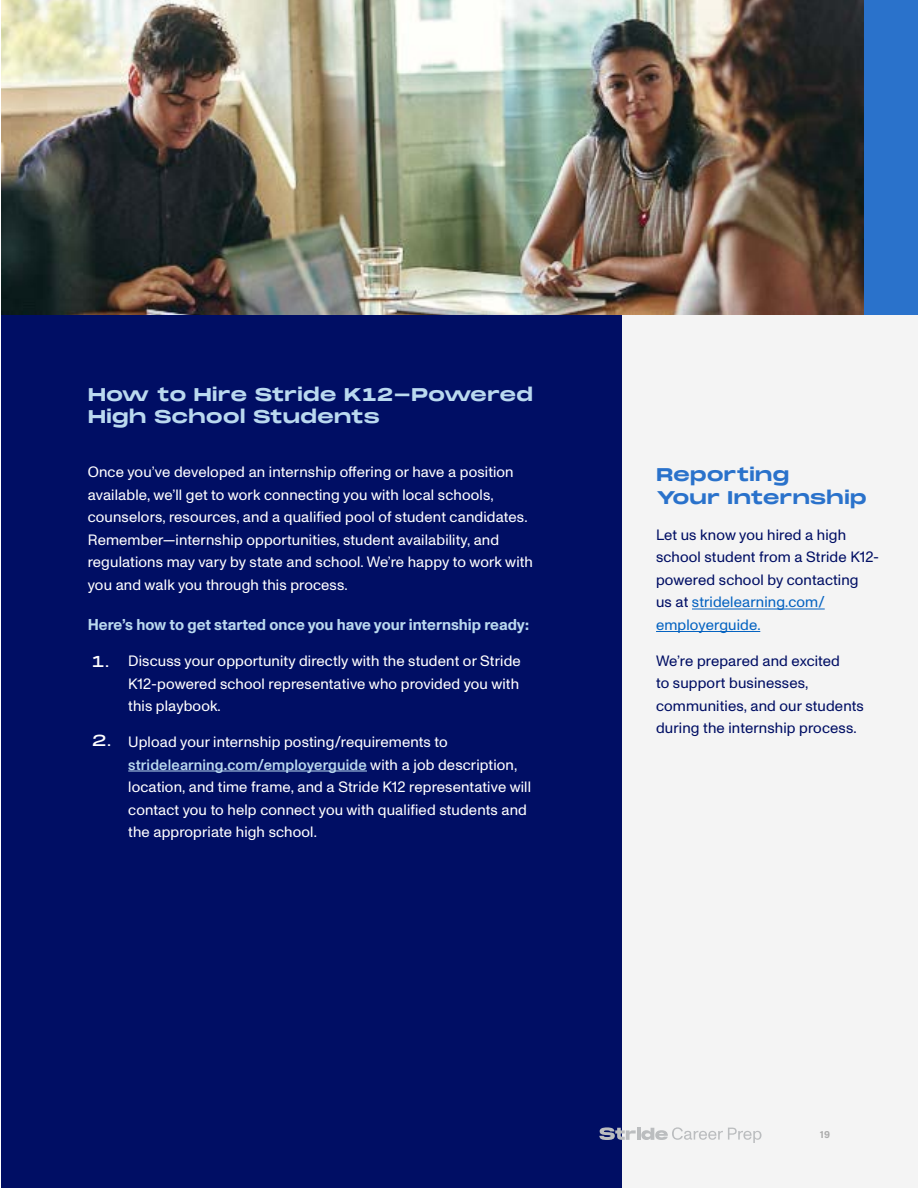
<style>
.page{position:relative;width:918px;height:1188px;background:#fff}
.page>*{position:absolute;margin:0;border:0;box-sizing:border-box;transform-origin:0 0}
.t1{font:700 18px/22.5px "Monument Extended";letter-spacing:-.01em;color:#bad9ef}
.t2{font:700 18px/22.5px "Monument Extended";letter-spacing:-.015em;color:#2a72cb}
.t3{font:700 15.75px "ABC Monument Grotesk";color:#bad9ef}
.t4{font:15.75px "Monument Extended";color:#fff}
.t5{font:15px/22.5px "ABC Monument Grotesk";letter-spacing:.01em;color:#fff}
.t6{font:15px/22.5px "ABC Monument Grotesk";letter-spacing:.01em;color:#000e64}
.t7{font:10.5px "Acumin Variable Concept";color:#adadad}
.s1{font-weight:500;color:#bad9ef}
.s2{color:#0563c1}
</style>
<div class="page">
<div style="left:2px;top:0;width:916px;height:1188px;background:#000e64"></div>
<hr style="left:128px;top:771px;width:239px;height:1px;background:#bad9ef">
<div style="left:622px;top:314px;width:296px;height:874px;background:#f4f4f4"></div>
<hr style="left:692px;top:609px;width:133px;height:1px;background:#0563c1">
<hr style="left:656px;top:631px;width:104px;height:1px;background:#0563c1">
<img style="left:2px;top:0;width:863px;height:314px">
<div style="left:865px;top:0;width:53px;height:314px;background:#2a72cb"></div>
<svg style="left:599px;top:1127px;width:163px;height:16px"></svg>
<p class="t1" style="left:88px;top:382px;width:447px">How to Hire Stride K12-Powered<br>High School Students</p>
<p class="t5" style="left:88px;top:461px;width:447px">Once you’ve developed an internship offering or have a position available, we’ll get to work connecting you with local schools, counselors, resources, and a qualified pool of student candidates.<br>Remember—internship opportunities, student availability, and regulations may vary by state and school. We’re happy to work with you and walk you through this process.</p>
<p class="t3" style="left:88px;top:615px;width:443px">Here’s how to get started once you have your internship ready:</p>
<p class="t5" style="left:128px;top:650px;width:394px;text-align:justify">Discuss your opportunity directly with the student or Stride K12-powered school representative who provided you with this playbook.</p>
<p class="t5" style="left:128px;top:731px;width:404px">Upload your internship posting/requirements to <span class="s1">stridelearning.com/employerguide</span> with a job description, location, and time frame, and a Stride K12 representative will contact you to help connect you with qualified students and the appropriate high school.</p>
<p class="t4" style="left:92px;top:650px;width:19px">1.</p>
<p class="t4" style="left:92px;top:729px;width:21px">2.</p>
<p class="t2" style="left:656px;top:463px;width:212px">Reporting<br>Your Internship</p>
<p class="t6" style="left:656px;top:524px;width:225px">Let us know you hired a high school student from a Stride K12- powered school by contacting<br>us at <span class="s2">stridelearning.com/ employerguide.</span></p>
<p class="t6" style="left:656px;top:650px;width:209px">We’re prepared and excited<br>to support businesses, communities, and our students during the internship process.</p>
<p class="t7" style="left:820px;top:1127px;width:12px">19</p>
</div>
